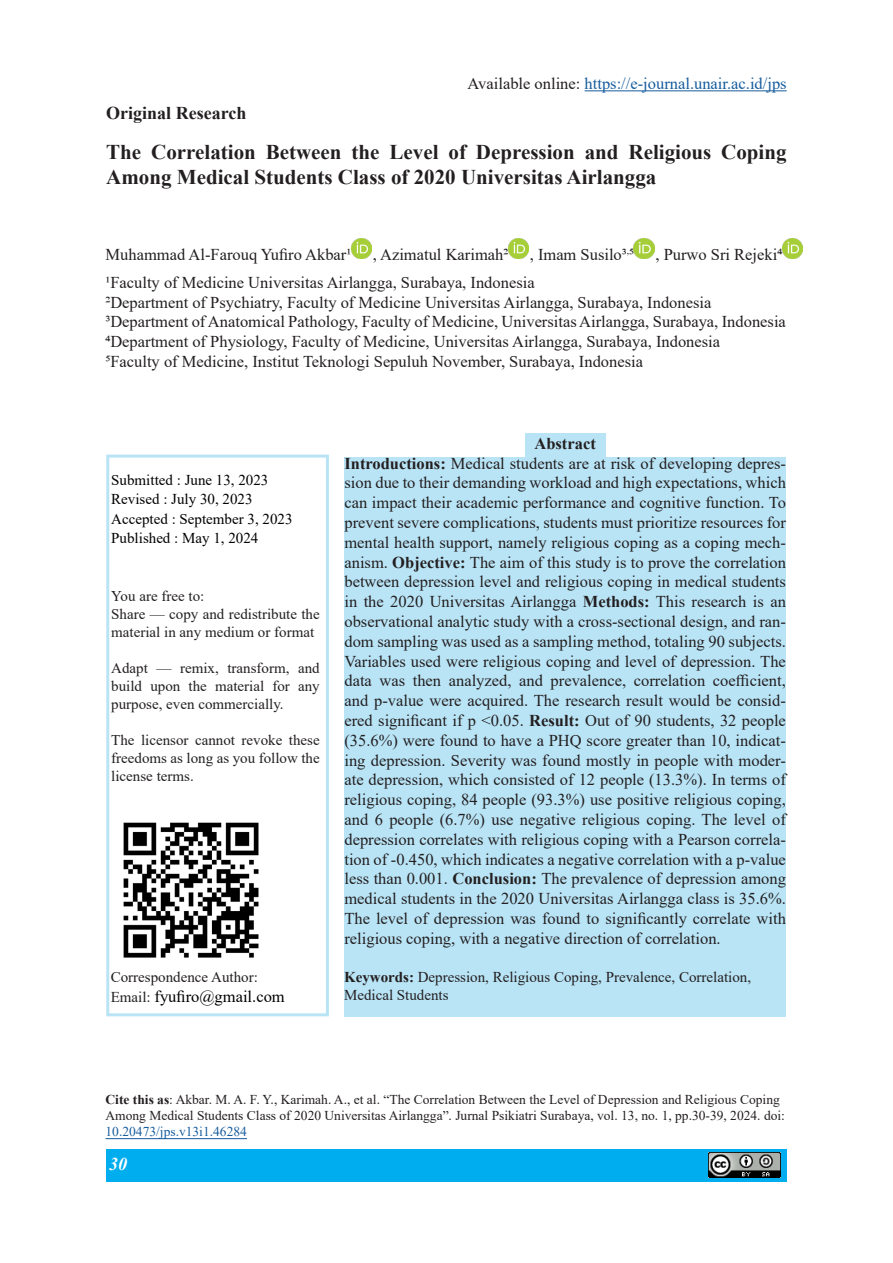
<style>
.page{position:relative;width:893px;height:1263px;background:#fff}
.page>*{position:absolute;margin:0;border:0;box-sizing:border-box;transform-origin:0 0}
.t1{font:700 21px/25.2px "Times New Roman";color:#231f20}
.t2{font:700 18px "Times New Roman";color:#231f20}
.t3{font:italic 700 18px "Times New Roman";color:#fff}
.t4{font:16.5px/19.8px "Times New Roman";color:#231f20;text-align:justify}
.t5{font:16.5px "Times New Roman";color:#175d9e}
.t6{font:16.5px "Times New Roman";color:#000}
.t7{font:700 16.5px "Times New Roman";color:#231f20}
.t8{font:15px/18px "Times New Roman";color:#231f20}
.t9{font:15px "Times New Roman";color:#000}
.t10{font:14.85px/18px "Times New Roman";color:#231f20;text-align:justify}
.t11{font:13.5px/16.2px "Times New Roman";color:#231f20}
.s1{color:#231f20}
.s2{font-size:15px;color:#231f20}
.s3{font-weight:700}
.s4{color:#175d9e}
</style>
<div class="page">
<div style="left:106px;top:1149px;width:681px;height:32px;background:#00aeef"></div>
<hr style="left:585px;top:90px;width:202px;height:1px;background:#175d9e">
<img style="left:708px;top:1152px;width:72px;height:26px">
<img style="left:351px;top:238px;width:21px;height:20px">
<img style="left:508px;top:238px;width:21px;height:20px">
<img style="left:634px;top:238px;width:20px;height:20px">
<img style="left:782px;top:238px;width:21px;height:20px">
<div style="left:344px;top:457px;width:442px;height:559px;background:#b9e4f6"></div>
<div style="left:525px;top:433px;width:80px;height:24px;background:#b9e4f6"></div>
<div style="left:106px;top:455px;width:223px;height:561px;border:3px solid #b9e4f6"></div>
<img style="left:123px;top:822px;width:136px;height:136px">
<hr style="left:106px;top:1138px;width:141px;height:1px;background:#175d9e">
<p class="t2" style="left:106px;top:99px;width:142px">Original Research</p>
<p class="t5" style="left:468px;top:72px;width:321px"><span class="s1">Available online:</span> https://e-journal.unair.ac.id/jps</p>
<p class="t1" style="left:106px;top:139px;width:682px">The Correlation Between the Level of Depression and Religious Coping<br>Among Medical Students Class of 2020 Universitas Airlangga</p>
<p class="t4" style="left:106px;top:244px;width:247px">Muhammad Al-Farouq Yufiro Akbar1</p>
<p class="t4" style="left:373px;top:244px;width:137px">, Azimatul Karimah2</p>
<p class="t4" style="left:530px;top:244px;width:106px">, Imam Susilo3<sup>,</sup>5</p>
<p class="t4" style="left:655px;top:244px;width:128px">, Purwo Sri Rejeki4</p>
<p class="t4" style="left:106px;top:272px;width:431px">1Faculty of Medicine Universitas Airlangga, Surabaya, Indonesia</p>
<p class="t4" style="left:106px;top:292px;width:607px">2Department of Psychiatry, Faculty of Medicine Universitas Airlangga, Surabaya, Indonesia</p>
<p class="t4" style="left:106px;top:311px;width:682px">3Department of Anatomical Pathology, Faculty of Medicine, Universitas Airlangga, Surabaya, Indonesia</p>
<p class="t4" style="left:106px;top:331px;width:616px">4Department of Physiology, Faculty of Medicine, Universitas Airlangga, Surabaya, Indonesia</p>
<p class="t4" style="left:106px;top:351px;width:539px">5Faculty of Medicine, Institut Teknologi Sepuluh November, Surabaya, Indonesia</p>
<p class="t9" style="left:111px;top:469px;width:159px">Submitted : June 13, 2023</p>
<p class="t9" style="left:111px;top:488px;width:143px">Revised : July 30, 2023</p>
<p class="t9" style="left:111px;top:508px;width:183px">Accepted : September 3, 2023</p>
<p class="t9" style="left:111px;top:527px;width:149px">Published : May 1, 2024</p>
<p class="t10" style="left:111px;top:586px;width:95px">You are free to:</p>
<p class="t10" style="left:111px;top:604px;width:210px">Share — copy and redistribute the material in any medium or format</p>
<p class="t10" style="left:111px;top:658px;width:210px">Adapt — remix, transform, and build upon the material for any purpose, even commercially.</p>
<p class="t10" style="left:111px;top:730px;width:210px">The licensor cannot revoke these freedoms as long as you follow the license terms.</p>
<p class="t8" style="left:111px;top:968px;width:149px">Correspondence Author:</p>
<p class="t6" style="left:111px;top:985px;width:175px"><span class="s2">Email:</span> fyufiro@gmail.com</p>
<p class="t7" style="left:534px;top:431px;width:63px">Abstract</p>
<p class="t4" style="left:344px;top:453px;width:443px"><span class="s3">Introductions:</span> Medical students are at risk of developing depres&shy;sion due to their demanding workload and high expectations, which can impact their academic performance and cognitive function. To prevent severe complications, students must prioritize resources for mental health support, namely religious coping as a coping mech&shy;anism. <span class="s3">Objective:</span> The aim of this study is to prove the correlation between depression level and religious coping in medical students in the 2020 Universitas Airlangga <span class="s3">Methods:</span> This research is an observational analytic study with a cross-sectional design, and ran&shy;dom sampling was used as a sampling method, totaling 90 subjects.<br>Variables used were religious coping and level of depression. The data was then analyzed, and prevalence, correlation coefficient, and p-value were acquired. The research result would be consid&shy;ered significant if p &lt;0.05. <span class="s3">Result:</span> Out of 90 students, 32 people (35.6%) were found to have a PHQ score greater than 10, indicat&shy;ing depression. Severity was found mostly in people with moder&shy;ate depression, which consisted of 12 people (13.3%). In terms of religious coping, 84 people (93.3%) use positive religious coping, and 6 people (6.7%) use negative religious coping. The level of depression correlates with religious coping with a Pearson correla&shy;tion of -0.450, which indicates a negative correlation with a p-value less than 0.001. <span class="s3">Conclusion:</span> The prevalence of depression among medical students in the 2020 Universitas Airlangga class is 35.6%.<br>The level of depression was found to significantly correlate with religious coping, with a negative direction of correlation.</p>
<p class="t8" style="left:344px;top:967px;width:409px"><span class="s3">Keywords:</span> Depression, Religious Coping, Prevalence, Correlation,<br>Medical Students</p>
<p class="t11" style="left:106px;top:1090px;width:681px"><span class="s3">Cite this as</span>: Akbar. M. A. F. Y., Karimah. A., et al. “The Correlation Between the Level of Depression and Religious Coping<br>Among Medical Students Class of 2020 Universitas Airlangga”. Jurnal Psikiatri Surabaya, vol. 13, no. 1, pp.30-39, 2024. doi:<br><span class="s4">10.20473/jps.v13i1.46284</span></p>
<p class="t3" style="left:109px;top:1152px;width:19px">30</p>
</div>
